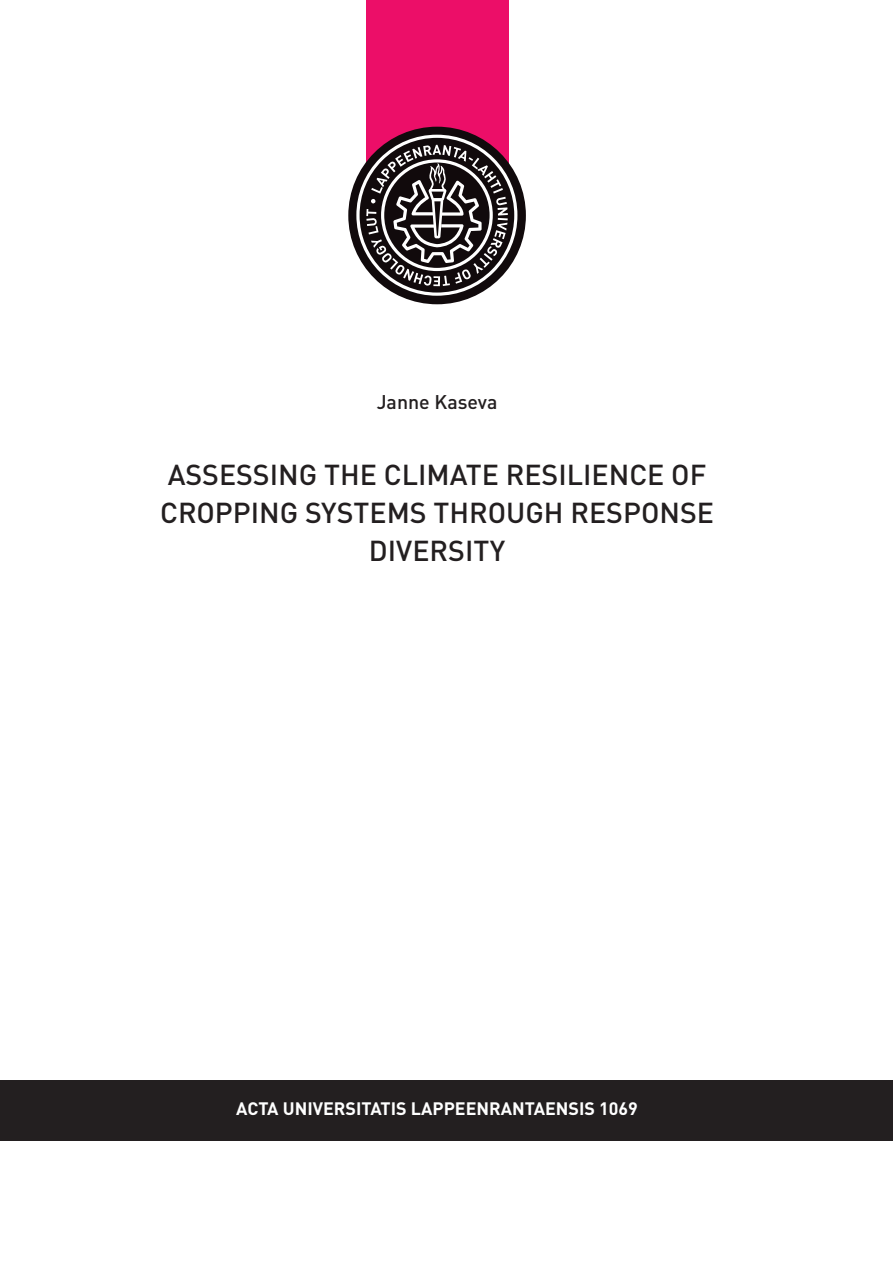
<style>
.page{position:relative;width:893px;height:1263px;background:#fff}
.page>*{position:absolute;margin:0;border:0;box-sizing:border-box;transform-origin:0 0}
.t1{font:500 28.5px/38.2px "DIN Pro";color:#231f20;text-align:center}
.t2{font:500 19.65px "DIN Pro";color:#231f20}
.t3{font:700 17.85px "DIN Pro";color:#fff}
</style>
<div class="page">
<div style="left:366px;top:0;width:142px;height:262px;background:#ec0e68"></div>
<div style="left:348px;top:127px;width:178px;height:177px;background:#110a0c;border-radius:50%"></div>
<svg style="left:356px;top:135px;width:161px;height:161px"></svg>
<div style="left:0;top:1080px;width:893px;height:61px;background:#231f20"></div>
<p class="t2" style="left:377px;top:386px;width:122px">Janne Kaseva</p>
<p class="t1" style="left:160px;top:452px;width:555px">ASSESSING THE CLIMATE RESILIENCE OF<br>CROPPING SYSTEMS THROUGH RESPONSE<br>DIVERSITY</p>
<p class="t3" style="left:236px;top:1094px;width:403px">ACTA UNIVERSITATIS LAPPEENRANTAENSIS 1069</p>
</div>
